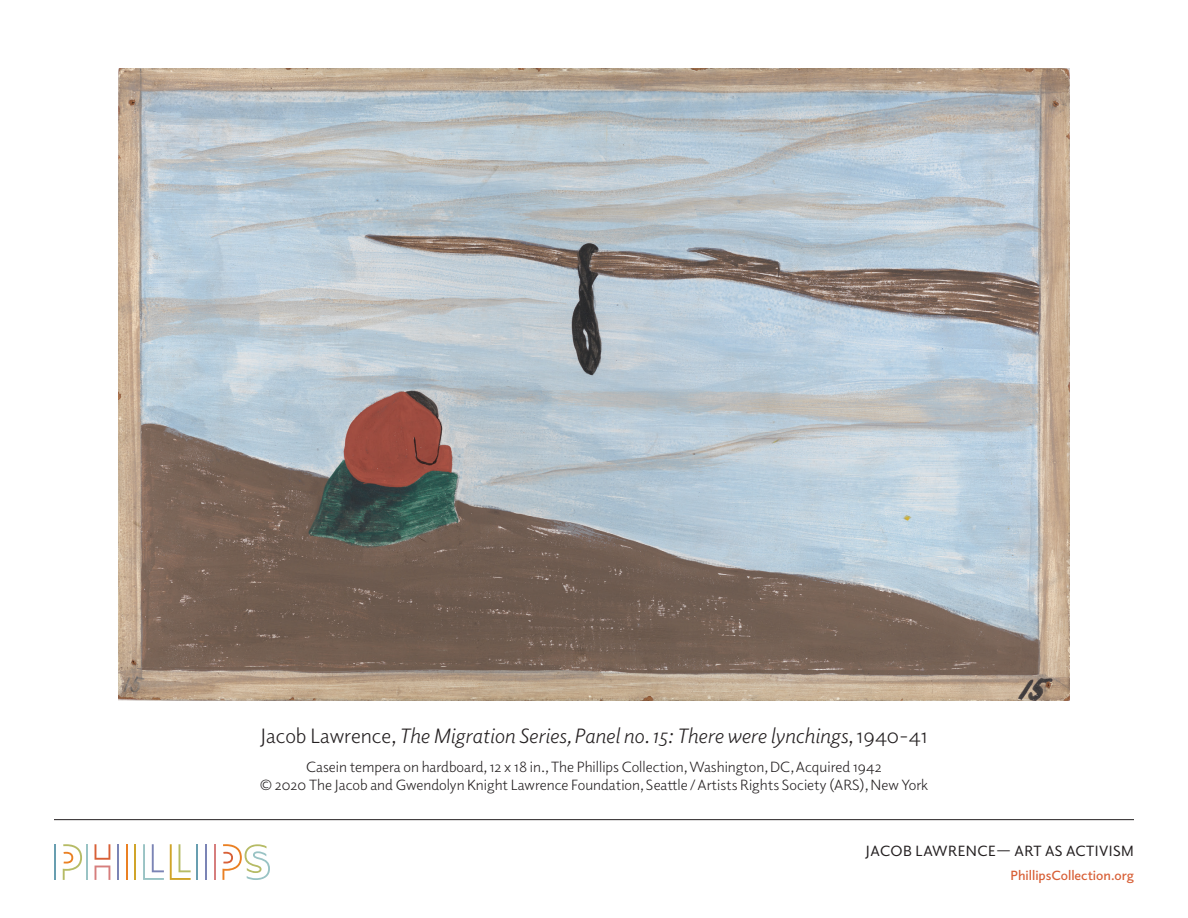
<style>
.page{position:relative;width:1188px;height:918px;background:#fff}
.page>*{position:absolute;margin:0;border:0;box-sizing:border-box;transform-origin:0 0}
.t1{font:italic 21px "Elido";color:#231f20}
.t2{font:15px/18px "Elido";color:#231f20;text-align:center}
.t3{font:15px "Elido";letter-spacing:.03em;color:#231f20}
.t4{font:600 13.5px "Elido";color:#d86037}
.s1{font-style:normal}
</style>
<div class="page">
<hr style="left:54px;top:844px;width:2px;height:36px;background:#689eb0">
<svg style="left:63px;top:844px;width:19px;height:36px"></svg>
<hr style="left:214px;top:844px;width:2px;height:36px;background:#d67e7d">
<hr style="left:117px;top:844px;width:2px;height:36px;background:#7b84b5">
<svg style="left:95px;top:866px;width:15px;height:14px"></svg>
<hr style="left:86px;top:844px;width:2px;height:36px;background:#99c3c4">
<svg style="left:95px;top:844px;width:15px;height:16px"></svg>
<hr style="left:135px;top:844px;width:1px;height:36px;background:#d0a42a">
<hr style="left:126px;top:844px;width:2px;height:36px;background:#ea8023">
<svg style="left:143px;top:844px;width:21px;height:36px"></svg>
<svg style="left:170px;top:844px;width:21px;height:36px"></svg>
<hr style="left:205px;top:844px;width:2px;height:36px;background:#7b84b5">
<hr style="left:196px;top:844px;width:2px;height:36px;background:#689eb0">
<svg style="left:222px;top:844px;width:48px;height:36px"></svg>
<hr style="left:54px;top:819px;width:1080px;height:1px;background:#231f20">
<img style="left:119px;top:68px;width:950px;height:632px">
<h1 class="t1" style="left:260px;top:723px;width:669px"><span class="s1">Jacob Lawrence,</span> The Migration Series, Panel no. 15: There were lynchings<span class="s1">, 1940-41</span></h1>
<p class="t2" style="left:260px;top:757px;width:670px">Casein tempera on hardboard, 12 x 18 in., The Phillips Collection, Washington, DC, Acquired 1942<br>© 2020 The Jacob and Gwendolyn Knight Lawrence Foundation, Seattle / Artists Rights Society (ARS), New York</p>
<p class="t3" style="left:866px;top:841px;width:270px">JACOB LAWRENCE— ART AS ACTIVISM</p>
<p class="t4" style="left:1010px;top:866px;width:125px">PhillipsCollection.org</p>
</div>
